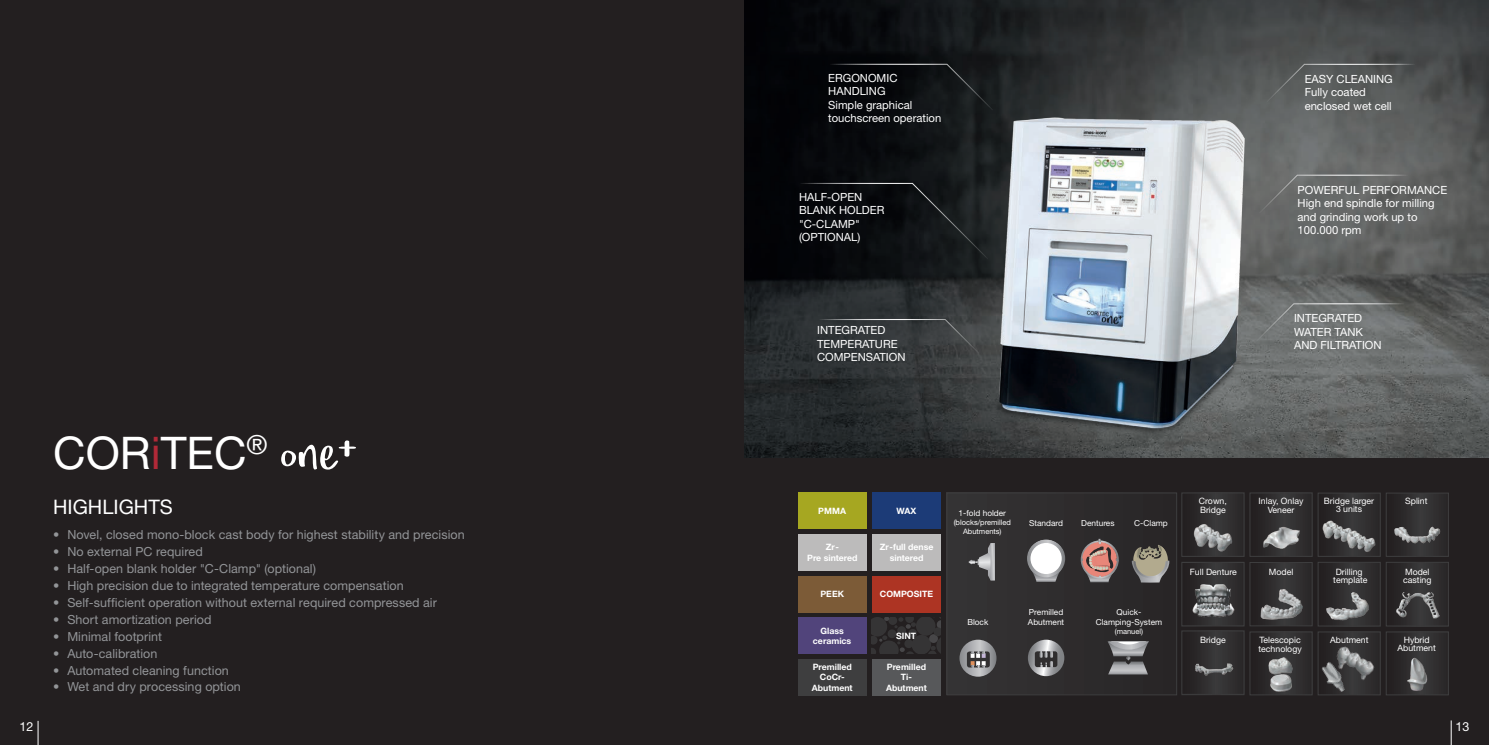
<style>
.page{position:relative;width:1489px;height:745px;background:#fff}
.page>*{position:absolute;margin:0;border:0;box-sizing:border-box;transform-origin:0 0}
.t1{font:45px "Helvetica Neue LT Pro";color:#fff}
.t2{font:20px "Helvetica Neue LT Pro";color:#fff}
.t3{font:12.5px "Helvetica Neue LT Pro";letter-spacing:.005em;color:#939598}
.t4{font:12.5px "Helvetica Neue LT Pro";color:#fff}
.t5{font:11.25px/13.5px "Helvetica Neue LT Pro";color:#fff}
.t6{font:8.75px/8.8px "Helvetica Neue LT Pro";color:#fff}
.t7{font:700 8.75px/10.5px "Helvetica Neue LT Pro";color:#fff;text-align:center}
.t8{font:8.25px/10px "Helvetica Neue LT Pro";color:#fff}
.t9{font:7.5px/9px "Helvetica Neue LT Pro";color:#fff;text-align:center}
.s1{color:#b12938}
.s2{font-family:"Om Telolet Om";font-size:53.12px}
</style>
<div class="page">
<div style="left:0;top:0;width:1488px;height:744px;background:#231f20"></div>
<img style="left:744px;top:0;width:744px;height:457px">
<svg style="left:38px;top:720px;width:1px;height:24px"></svg>
<svg style="left:1450px;top:720px;width:1px;height:24px"></svg>
<div style="left:946px;top:492px;width:230px;height:202px;background:#2f2d2e"></div>
<svg style="left:1027px;top:539px;width:38px;height:42px"></svg>
<svg style="left:1131px;top:545px;width:38px;height:37px"></svg>
<svg style="left:1080px;top:538px;width:38px;height:44px"></svg>
<svg style="left:1108px;top:641px;width:40px;height:33px"></svg>
<div style="left:1249px;top:631px;width:62px;height:63px;background:linear-gradient(to right,#282526,#353435)"></div>
<div style="left:1317px;top:631px;width:63px;height:63px;background:linear-gradient(to right,#282526,#353435)"></div>
<div style="left:1385px;top:631px;width:63px;height:63px;background:linear-gradient(to right,#282526,#353435)"></div>
<div style="left:1317px;top:562px;width:63px;height:63px;background:linear-gradient(to right,#282526,#353435)"></div>
<div style="left:1385px;top:562px;width:63px;height:63px;background:linear-gradient(to right,#282526,#353536)"></div>
<div style="left:1385px;top:492px;width:63px;height:64px;background:linear-gradient(to right,#282526,#353435)"></div>
<div style="left:1249px;top:562px;width:62px;height:63px;background:linear-gradient(to right,#282526,#363536)"></div>
<div style="left:1181px;top:492px;width:62px;height:64px;background:linear-gradient(to right,#282526,#353435)"></div>
<div style="left:1181px;top:562px;width:62px;height:63px;background:linear-gradient(to right,#292526,#353435)"></div>
<div style="left:1181px;top:630px;width:62px;height:64px;background:linear-gradient(to right,#292526,#353435)"></div>
<div style="left:1249px;top:492px;width:62px;height:64px;background:linear-gradient(to right,#282526,#353435)"></div>
<div style="left:1317px;top:492px;width:63px;height:64px;background:linear-gradient(to right,#282526,#353536)"></div>
<div style="left:871px;top:658px;width:69px;height:36px;background:#57585a"></div>
<div style="left:871px;top:492px;width:69px;height:36px;background:#1c3b77"></div>
<svg style="left:871px;top:617px;width:69px;height:36px"></svg>
<div style="left:797px;top:658px;width:69px;height:36px;background:#3e3e3f"></div>
<div style="left:797px;top:575px;width:69px;height:36px;background:#7c5b37"></div>
<div style="left:797px;top:492px;width:69px;height:36px;background:#a6a721"></div>
<div style="left:797px;top:617px;width:69px;height:36px;background:#51447b"></div>
<div style="left:872px;top:575px;width:68px;height:36px;background:#ad3423"></div>
<div style="left:797px;top:534px;width:69px;height:36px;background:#bcbbbb"></div>
<div style="left:872px;top:534px;width:68px;height:36px;background:#bcbbbb"></div>
<img style="left:1330px;top:638px;width:50px;height:50px">
<img style="left:1193px;top:518px;width:38px;height:35px">
<img style="left:1317px;top:651px;width:44px;height:45px">
<img style="left:1395px;top:583px;width:44px;height:39px">
<img style="left:1391px;top:507px;width:52px;height:39px">
<img style="left:1191px;top:578px;width:44px;height:44px">
<img style="left:1261px;top:655px;width:37px;height:37px">
<img style="left:1259px;top:584px;width:42px;height:39px">
<img style="left:1325px;top:585px;width:45px;height:40px">
<img style="left:1260px;top:518px;width:41px;height:36px">
<img style="left:1193px;top:649px;width:40px;height:42px">
<svg style="left:826px;top:63px;width:168px;height:48px"></svg>
<div style="left:796px;top:182px;width:52px;height:78px;background:#06070a"></div>
<svg style="left:816px;top:318px;width:32px;height:36px"></svg>
<svg style="left:1264px;top:63px;width:171px;height:41px;background:#595c5b"></svg>
<svg style="left:1405px;top:174px;width:23px;height:40px"></svg>
<svg style="left:1405px;top:303px;width:20px;height:40px"></svg>
<svg style="left:959px;top:639px;width:37px;height:37px"></svg>
<svg style="left:1028px;top:639px;width:36px;height:36px"></svg>
<img style="left:1397px;top:655px;width:38px;height:39px">
<svg style="left:968px;top:543px;width:26px;height:37px"></svg>
<img style="left:1322px;top:516px;width:29px;height:27px">
<img style="left:1345px;top:526px;width:30px;height:27px">
<img style="left:848px;top:106px;width:557px;height:333px">
<h1 class="t1" style="left:53px;top:424px;width:307px">COR<span class="s1">i</span>TEC<sup>®</sup> <span class="s2">one</span><sup>+</sup></h1>
<h2 class="t2" style="left:53px;top:494px;width:121px">HIGHLIGHTS</h2>
<p class="t3" style="left:53px;top:527px;width:413px">• Novel, closed mono-block cast body for highest stability and precision</p>
<p class="t3" style="left:53px;top:543px;width:151px">• No external PC required</p>
<p class="t3" style="left:53px;top:560px;width:264px">• Half-open blank holder "C-Clamp" (optional)</p>
<p class="t3" style="left:53px;top:577px;width:352px">• High precision due to integrated temperature compensation</p>
<p class="t3" style="left:53px;top:594px;width:385px">• Self-sufficient operation without external required compressed air</p>
<p class="t3" style="left:53px;top:611px;width:160px">• Short amortization period</p>
<p class="t3" style="left:53px;top:628px;width:110px">• Minimal footprint</p>
<p class="t3" style="left:53px;top:645px;width:106px">• Auto-calibration</p>
<p class="t3" style="left:53px;top:662px;width:177px">• Automated cleaning function</p>
<p class="t3" style="left:53px;top:678px;width:189px">• Wet and dry processing option</p>
<p class="t5" style="left:828px;top:71px;width:114px">ERGONOMIC<br>HANDLING<br>Simple graphical touchscreen operation</p>
<p class="t5" style="left:799px;top:190px;width:87px">HALF-OPEN<br>BLANK HOLDER "C-CLAMP" (OPTIONAL)</p>
<p class="t5" style="left:817px;top:323px;width:90px">INTEGRATED<br>TEMPERATURE<br>COMPENSATION</p>
<p class="t5" style="left:1304px;top:72px;width:90px">EASY CLEANING<br>Fully coated enclosed wet cell</p>
<p class="t5" style="left:1297px;top:182px;width:151px">POWERFUL PERFORMANCE<br>High end spindle for milling and grinding work up to<br>100.000 rpm</p>
<p class="t5" style="left:1293px;top:311px;width:89px">INTEGRATED<br>WATER TANK<br>AND FILTRATION</p>
<p class="t7" style="left:818px;top:505px;width:29px">PMMA</p>
<p class="t7" style="left:896px;top:505px;width:21px">WAX</p>
<p class="t7" style="left:807px;top:541px;width:52px">Zr-<br>Pre sintered</p>
<p class="t7" style="left:879px;top:541px;width:55px">Zr-full dense sintered</p>
<p class="t7" style="left:820px;top:588px;width:25px">PEEK</p>
<p class="t7" style="left:813px;top:624px;width:40px">Glass ceramics</p>
<p class="t7" style="left:811px;top:661px;width:42px">Premilled<br>CoCr-<br>Abutment</p>
<p class="t7" style="left:879px;top:588px;width:55px">COMPOSITE</p>
<p class="t7" style="left:896px;top:629px;width:22px">SINT</p>
<p class="t7" style="left:886px;top:661px;width:42px">Premilled<br>Ti-<br>Abutment</p>
<p class="t8" style="left:958px;top:507px;width:49px">1-fold holder</p>
<p class="t9" style="left:953px;top:517px;width:59px">(blocks/premilled<br>Abutments)</p>
<p class="t8" style="left:1029px;top:517px;width:35px">Standard</p>
<p class="t8" style="left:1081px;top:517px;width:35px">Dentures</p>
<p class="t8" style="left:1134px;top:517px;width:35px">C-Clamp</p>
<p class="t8" style="left:967px;top:616px;width:23px">Block</p>
<p class="t8" style="left:1027px;top:606px;width:38px">Premilled<br>Abutment</p>
<p class="t8" style="left:1095px;top:606px;width:68px;text-align:center">Quick-<br>Clamping-System</p>
<p class="t9" style="left:1114px;top:626px;width:30px">(manuel)</p>
<p class="t6" style="left:1198px;top:496px;width:30px">Crown,<br>Bridge</p>
<p class="t6" style="left:1258px;top:496px;width:46px;text-align:center">Inlay, Onlay<br>Veneer</p>
<p class="t6" style="left:1323px;top:495px;width:52px;text-align:center">Bridge larger<br>3 units</p>
<p class="t6" style="left:1189px;top:566px;width:49px">Full Denture</p>
<p class="t6" style="left:1268px;top:566px;width:26px">Model</p>
<p class="t6" style="left:1333px;top:566px;width:36px">Drilling template</p>
<p class="t6" style="left:1199px;top:635px;width:27px">Bridge</p>
<p class="t6" style="left:1258px;top:635px;width:45px">Telescopic technology</p>
<p class="t6" style="left:1330px;top:635px;width:40px">Abutment</p>
<p class="t6" style="left:1404px;top:496px;width:24px">Splint</p>
<p class="t6" style="left:1402px;top:566px;width:30px">Model casting</p>
<p class="t6" style="left:1397px;top:634px;width:40px;text-align:center">Hybrid<br>Abutment</p>
<p class="t4" style="left:19px;top:718px;width:15px">12</p>
<p class="t4" style="left:1455px;top:718px;width:15px">13</p>
</div>
